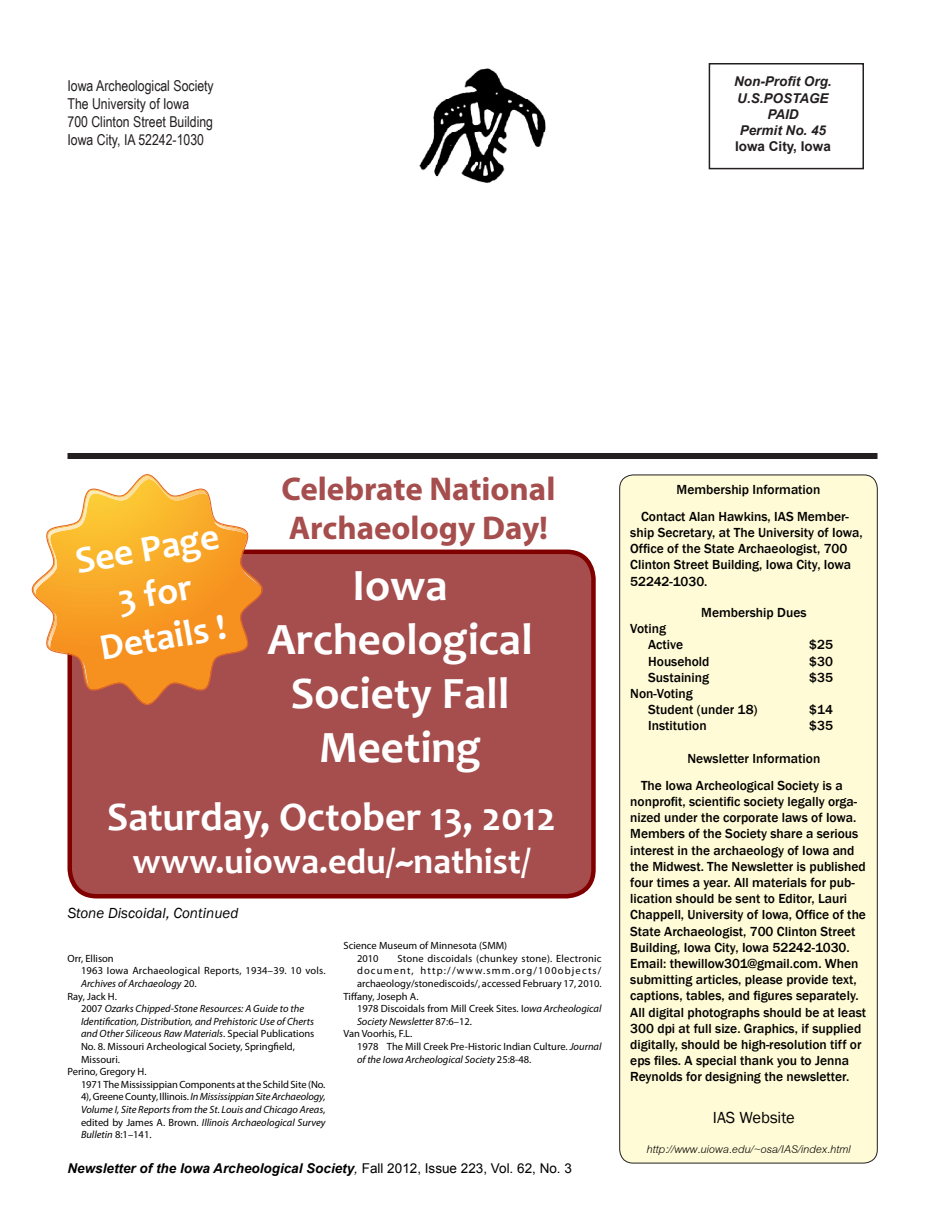
<style>
.page{position:relative;width:945px;height:1215px;background:#fff}
.page>*{position:absolute;margin:0;border:0;box-sizing:border-box;transform-origin:0 0}
.t1{font:700 45px/54px "Candara";color:#fff;text-align:center}
.t2{font:700 40.5px "Candara";color:#fff}
.t3{font:700 37.5px/45px "Candara";color:#fff;text-align:center}
.t4{font:700 36px "Candara";color:#fff}
.t5{font:700 33px/39.6px "Myriad Pro";color:#a64d4d}
.Body_Text{font:italic 16.5px "Cordia New";color:#000}
.t6{font:16.5px "Franklin Gothic";color:#000}
.t7{font:15px "Arial Narrow";color:#231f20}
.t8{font:italic 15px "Franklin Gothic";color:#000}
.Body_Text-2{font:500 13.5px/16.2px "Franklin Gothic";color:#000}
.t9{font:italic 700 13.5px "Arial";color:#000}
.t10{font:italic 700 13.5px "Arial";color:#231f20}
.Heading_3{font:500 13.5px "Franklin Gothic";color:#000}
.Body_Text_2{font:500 13.5px "Franklin Gothic";color:#000}
.t11{font:700 13.5px "Arial";color:#231f20}
.t12{font:italic 10.5px/12.6px "Myriad Pro";color:#000}
.t13{font:10.5px/12.6px "Myriad Pro";color:#000}
.t14{font:10.5px/12.6px "Myriad Pro";letter-spacing:.02em;color:#000}
.s1{font-style:italic}
.s2{font-style:normal}
.s3{font-weight:400}
.s4{font-weight:400;font-style:normal}
</style>
<div class="page">
<div style="left:620px;top:475px;width:257px;height:688px;background:#fffbd6;border-radius:14px"></div>
<div style="left:620px;top:475px;width:258px;height:688px;border:1px solid #231f20;border-radius:14px"></div>
<img style="left:419px;top:68px;width:127px;height:115px">
<div style="left:709px;top:63px;width:155px;height:106px;border:2px solid #231f20"></div>
<div style="left:68px;top:453px;width:810px;height:6px;background:#231f20"></div>
<div style="left:70px;top:552px;width:523px;height:344px;background:#a64d4d;border-radius:27px"></div>
<div style="left:68px;top:550px;width:528px;height:349px;border:4px solid #800000;border-radius:27px"></div>
<svg style="left:32px;top:474px;width:231px;height:231px"></svg>
<img style="left:34px;top:476px;width:173px;height:119px">
<img style="left:242px;top:570px;width:18px;height:17px">
<img style="left:214px;top:521px;width:32px;height:13px">
<img style="left:47px;top:612px;width:11px;height:36px">
<img style="left:82px;top:661px;width:8px;height:26px">
<p class="t7" style="left:68px;top:75px;width:148px">Iowa Archeological Society</p>
<p class="t7" style="left:68px;top:93px;width:123px">The University of Iowa</p>
<p class="t7" style="left:68px;top:111px;width:147px">700 Clinton Street Building</p>
<p class="t7" style="left:68px;top:129px;width:138px">Iowa City, IA 52242-1030</p>
<p class="t10" style="left:734px;top:73px;width:99px">Non-Profit Org.</p>
<p class="t10" style="left:737px;top:89px;width:93px">U.S.POSTAGE</p>
<p class="t10" style="left:767px;top:105px;width:33px">PAID</p>
<p class="t10" style="left:740px;top:121px;width:88px">Permit No. 45</p>
<p class="t11" style="left:735px;top:137px;width:97px">Iowa City, Iowa</p>
<p class="t3" style="left:72px;top:539px;width:147px;rotate:-10deg">See Page<br>3 for<br>Details !</p>
<p class="t5" style="left:281px;top:468px;width:275px">Celebrate National<br>Archaeology Day!</p>
<p class="t1" style="left:268px;top:558px;width:267px">Iowa<br>Archeological<br>Society Fall<br>Meeting</p>
<p class="t2" style="left:107px;top:791px;width:450px">Saturday, October 13, 2012</p>
<p class="t4" style="left:132px;top:839px;width:400px">www.uiowa.edu/~nathist/</p>
<p class="t8" style="left:68px;top:904px;width:172px">Stone Discoidal, Continued</p>
<p class="t13" style="left:68px;top:952px;width:48px">Orr, Ellison</p>
<p class="t14" style="left:81px;top:964px;width:246px">1963 Iowa Archaeological Reports, 1934–39. 10 vols.<br><span class="s1">Archives of Archaeology</span> 20.</p>
<p class="t13" style="left:68px;top:990px;width:51px">Ray, Jack H.</p>
<p class="t12" style="left:81px;top:1002px;width:235px"><span class="s2">2007</span> Ozarks Chipped-Stone Resources: A Guide to the Identification, Distribution, and Prehistoric Use of Cherts and Other Siliceous Raw Materials<span class="s2">. Special Publications No. 8. Missouri Archeological Society, Springfield, Missouri.</span></p>
<p class="t13" style="left:68px;top:1065px;width:81px">Perino, Gregory H.</p>
<p class="t12" style="left:81px;top:1078px;width:246px;text-align:justify"><span class="s2">1971 The Mississippian Components at the Schild Site (No.<br>4), Greene County, Illinois.</span> In Mississippian Site Archaeology, Volume I, Site Reports from the St. Louis and Chicago Areas<span class="s2">, edited by James A. Brown.</span> Illinois Archaeological Survey Bulletin <span class="s2">8:1–141.</span></p>
<p class="t13" style="left:344px;top:939px;width:165px">Science Museum of Minnesota (SMM)</p>
<p class="t13" style="left:357px;top:952px;width:23px">2010</p>
<p class="t13" style="left:357px;top:952px;width:246px;text-align:justify;text-indent:40px">Stone discoidals (chunkey stone). Electronic document, http://www.smm.org/100objects/ archaeology/stonediscoids/, accessed February 17, 2010.</p>
<p class="t13" style="left:344px;top:990px;width:77px">Tiffany, Joseph A.</p>
<p class="t13" style="left:357px;top:1002px;width:246px">1978 Discoidals from Mill Creek Sites. I<span class="s1">owa Archeological<br>Society Newsletter</span> 87:6–12.</p>
<p class="t13" style="left:344px;top:1027px;width:70px">Van Voorhis, F.L.</p>
<p class="t13" style="left:357px;top:1040px;width:246px">1978 The Mill Creek Pre-Historic Indian Culture. <span class="s1">Journal of the Iowa Archeological Society</span> 25:8-48.</p>
<p class="t9" style="left:68px;top:1159px;width:506px">Newsletter of the Iowa Archeological Society<span class="s3">,</span> <span class="s4">Fall 2012, Issue 223, Vol. 62, No. 3</span></p>
<p class="Heading_3" style="left:677px;top:481px;width:145px">Membership Information</p>
<p class="Body_Text-2" style="left:630px;top:508px;width:234px;text-indent:11px">Contact Alan Hawkins, IAS Member&shy;ship Secretary, at The University of Iowa, Office of the State Archaeologist, 700<br>Clinton Street Building, Iowa City, Iowa 52242-1030.</p>
<p class="Body_Text_2" style="left:701px;top:604px;width:107px">Membership Dues</p>
<p class="Body_Text-2" style="left:630px;top:621px;width:37px">Voting</p>
<p class="Body_Text-2" style="left:648px;top:637px;width:36px">Active</p>
<p class="Body_Text-2" style="left:809px;top:637px;width:25px">$25</p>
<p class="Body_Text-2" style="left:648px;top:653px;width:63px">Household</p>
<p class="Body_Text-2" style="left:809px;top:653px;width:25px">$30</p>
<p class="Body_Text-2" style="left:648px;top:669px;width:63px">Sustaining</p>
<p class="Body_Text-2" style="left:809px;top:669px;width:25px">$35</p>
<p class="Body_Text-2" style="left:630px;top:686px;width:64px">Non-Voting</p>
<p class="Body_Text-2" style="left:648px;top:702px;width:111px">Student (under 18)</p>
<p class="Body_Text-2" style="left:809px;top:702px;width:25px">$14</p>
<p class="Body_Text-2" style="left:648px;top:718px;width:60px">Institution</p>
<p class="Body_Text-2" style="left:809px;top:718px;width:25px">$35</p>
<p class="Body_Text-2" style="left:687px;top:750px;width:134px">Newsletter Information</p>
<p class="Body_Text-2" style="left:630px;top:777px;width:237px;text-indent:11px">The Iowa Archeological Society is a nonprofit, scientific society legally orga&shy;nized under the corporate laws of Iowa.<br>Members of the Society share a serious interest in the archaeology of Iowa and the Midwest. The Newsletter is published four times a year. All materials for pub&shy;lication should be sent to Editor, Lauri Chappell, University of Iowa, Office of the State Archaeologist, 700 Clinton Street Building, Iowa City, Iowa 52242-1030.<br>Email: thewillow301@gmail.com. When submitting articles, please provide text, captions, tables, and figures separately.<br>All digital photographs should be at least 300 dpi at full size. Graphics, if supplied digitally, should be high-resolution tiff or eps files. A special thank you to Jenna Reynolds for designing the newsletter.</p>
<p class="t6" style="left:713px;top:1107px;width:83px">IAS Website</p>
<p class="Body_Text" style="left:646px;top:1139px;width:206px">http://www.uiowa.edu/~osa/IAS/index.html</p>
</div>
